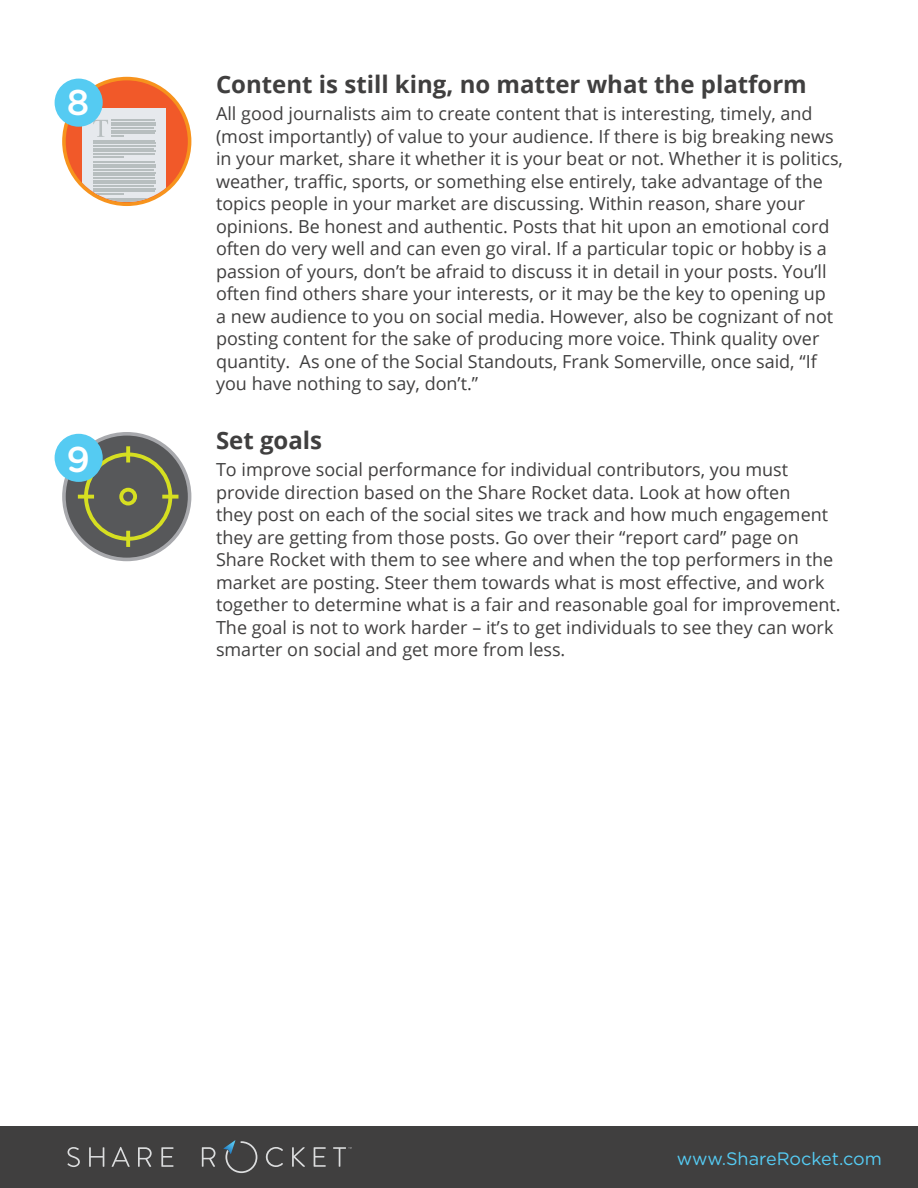
<style>
.page{position:relative;width:918px;height:1188px;background:#fff}
.page>*{position:absolute;margin:0;border:0;box-sizing:border-box;transform-origin:0 0}
.t1{font:500 35.85px "Gotham Rounded";color:#fff}
.t2{font:700 24px "Open Sans";color:#403f3f}
.t3{font:18px/22.5px "Open Sans";color:#403f3f}
.t4{font:18px "Gotham Rounded";color:#55cbf3}
</style>
<div class="page">
<div style="left:64px;top:79px;width:126px;height:125px;background:#f15929;border-radius:50%"></div>
<div style="left:62px;top:77px;width:129px;height:129px;border:4px solid #f7931d;border-radius:50%"></div>
<svg style="left:82px;top:109px;width:83px;height:92px;fill:#e6e9ed"></svg>
<hr style="left:111px;top:120px;width:44px;height:1px;background:#b7bebf">
<hr style="left:111px;top:122px;width:45px;height:1px;background:#b7bebf">
<hr style="left:111px;top:125px;width:45px;height:1px;background:#b7bebf">
<hr style="left:111px;top:128px;width:43px;height:1px;background:#b7bebf">
<hr style="left:111px;top:130px;width:45px;height:1px;background:#b7bebf">
<hr style="left:111px;top:133px;width:43px;height:1px;background:#b7bebf">
<svg style="left:93px;top:120px;width:30px;height:17px"></svg>
<hr style="left:93px;top:140px;width:62px;height:1px;background:#b7bebf">
<hr style="left:93px;top:143px;width:63px;height:1px;background:#b7bebf">
<hr style="left:93px;top:145px;width:63px;height:2px;background:#b7bebf">
<hr style="left:93px;top:148px;width:61px;height:1px;background:#b7bebf">
<hr style="left:93px;top:151px;width:63px;height:1px;background:#b7bebf">
<hr style="left:93px;top:153px;width:61px;height:1px;background:#b7bebf">
<hr style="left:93px;top:156px;width:30px;height:1px;background:#b7bebf">
<hr style="left:93px;top:162px;width:62px;height:1px;background:#b7bebf">
<hr style="left:93px;top:164px;width:63px;height:1px;background:#b7bebf">
<hr style="left:93px;top:167px;width:63px;height:1px;background:#b7bebf">
<hr style="left:93px;top:170px;width:61px;height:1px;background:#b7bebf">
<hr style="left:93px;top:172px;width:63px;height:1px;background:#b7bebf">
<hr style="left:93px;top:175px;width:61px;height:1px;background:#b7bebf">
<hr style="left:93px;top:177px;width:62px;height:2px;background:#b7bebf">
<hr style="left:93px;top:180px;width:63px;height:1px;background:#b7bebf">
<hr style="left:93px;top:183px;width:63px;height:1px;background:#b7bebf">
<hr style="left:93px;top:185px;width:61px;height:1px;background:#b7bebf">
<hr style="left:93px;top:188px;width:63px;height:1px;background:#b7bebf">
<hr style="left:93px;top:191px;width:61px;height:1px;background:#b7bebf">
<hr style="left:93px;top:193px;width:30px;height:1px;background:#b7bebf">
<hr style="left:93px;top:198px;width:61px;height:1px;background:#b7bebf">
<hr style="left:93px;top:201px;width:63px;height:1px;background:#b7bebf">
<div style="left:55px;top:79px;width:48px;height:48px;background:#55cbf2;border-radius:50%"></div>
<div style="left:64px;top:434px;width:126px;height:125px;background:#57585a;border-radius:50%"></div>
<div style="left:62px;top:432px;width:129px;height:129px;border:4px solid #a8a9ad;border-radius:50%"></div>
<svg style="left:78px;top:446px;width:100px;height:101px"></svg>
<div style="left:55px;top:434px;width:48px;height:48px;background:#55cbf2;border-radius:50%"></div>
<div style="left:0;top:1127px;width:918px;height:61px;background:#403f3f"></div>
<svg style="left:68px;top:1147px;width:12px;height:20px"></svg>
<svg style="left:89px;top:1147px;width:15px;height:20px"></svg>
<svg style="left:112px;top:1147px;width:18px;height:20px"></svg>
<svg style="left:138px;top:1147px;width:14px;height:20px"></svg>
<svg style="left:161px;top:1147px;width:13px;height:20px"></svg>
<svg style="left:202px;top:1147px;width:13px;height:20px"></svg>
<svg style="left:266px;top:1147px;width:17px;height:20px"></svg>
<svg style="left:292px;top:1147px;width:13px;height:20px"></svg>
<svg style="left:314px;top:1147px;width:12px;height:20px"></svg>
<svg style="left:333px;top:1147px;width:19px;height:20px"></svg>
<svg style="left:223px;top:1140px;width:34px;height:33px"></svg>
<h1 class="t1" style="left:67px;top:77px;width:24px">8</h1>
<h1 class="t1" style="left:66px;top:434px;width:25px">9</h1>
<h2 class="t2" style="left:216px;top:68px;width:592px">Content is still king, no matter what the platform</h2>
<p class="t3" style="left:216px;top:102px;width:629px">All good journalists aim to create content that is interesting, timely, and (most importantly) of value to your audience. If there is big breaking news in your market, share it whether it is your beat or not. Whether it is politics, weather, traffic, sports, or something else entirely, take advantage of the topics people in your market are discussing. Within reason, share your opinions. Be honest and authentic. Posts that hit upon an emotional cord often do very well and can even go viral. If a particular topic or hobby is a passion of yours, don’t be afraid to discuss it in detail in your posts. You’ll often find others share your interests, or it may be the key to opening up<br>a new audience to you on social media. However, also be cognizant of not posting content for the sake of producing more voice. Think quality over quantity. As one of the Social Standouts, Frank Somerville, once said, “If you have nothing to say, don’t.”</p>
<h2 class="t2" style="left:216px;top:424px;width:108px">Set goals</h2>
<p class="t3" style="left:216px;top:458px;width:626px">To improve social performance for individual contributors, you must provide direction based on the Share Rocket data. Look at how often<br>they post on each of the social sites we track and how much engagement they are getting from those posts. Go over their “report card” page on Share Rocket with them to see where and when the top performers in the market are posting. Steer them towards what is most effective, and work together to determine what is a fair and reasonable goal for improvement.<br>The goal is not to work harder – it’s to get individuals to see they can work smarter on social and get more from less.</p>
<p class="t4" style="left:677px;top:1147px;width:207px">www.ShareRocket.com</p>
</div>
